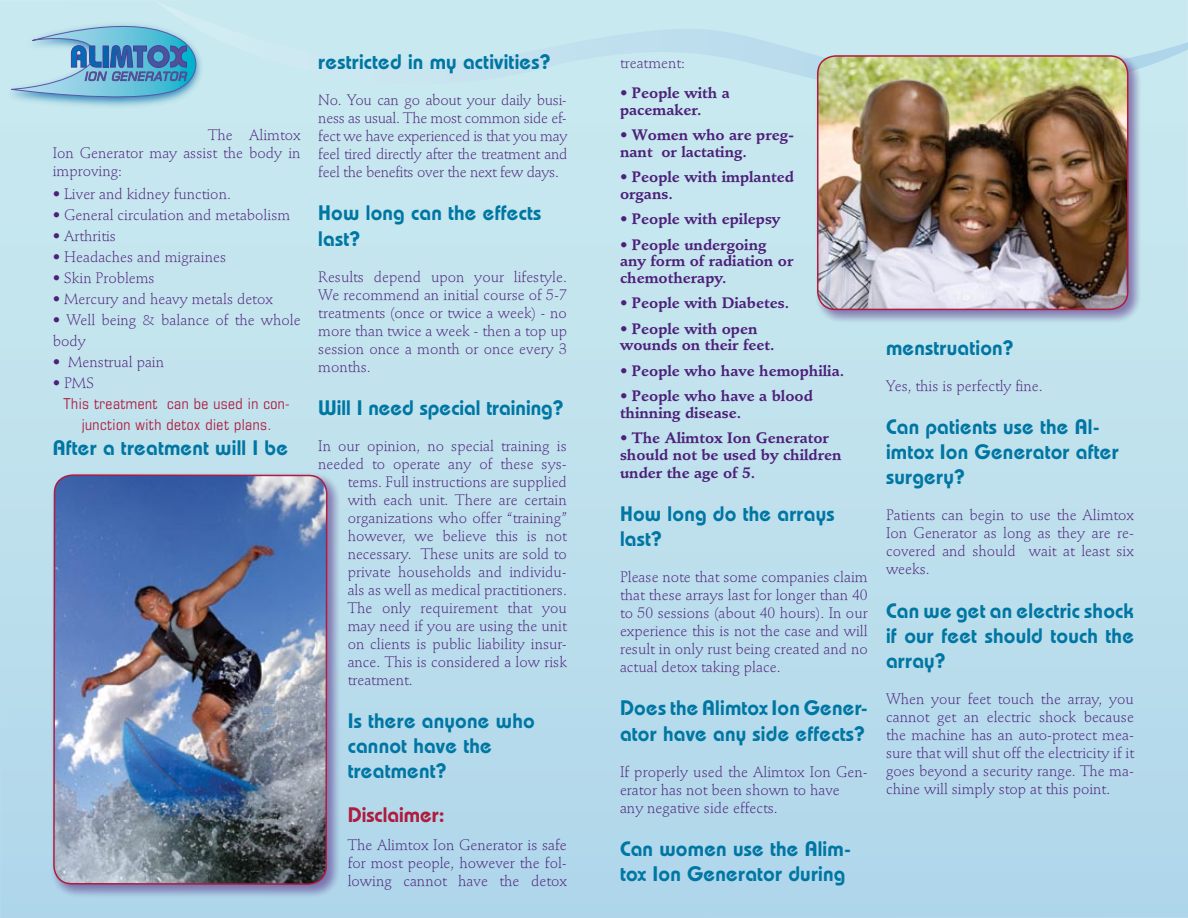
<style>
.page{position:relative;width:1188px;height:918px;background:#fff}
.page>*{position:absolute;margin:0;border:0;box-sizing:border-box;transform-origin:0 0}
.t1{font:600 21px/25.2px "Bauhaus";letter-spacing:.01em;color:#0076a3}
.t2{font:600 21px "Bauhaus";color:#ae1c3f}
.t3{font:300 15px/18px "Stempel Schneidler";color:#4d207a;text-align:justify}
.t4{font:700 15px/16.5px "Stempel Schneidler";color:#4d207a}
.t5{font:condensed 15px/21px "Eurostile";letter-spacing:.03em;color:#ae1c3f;text-align:center}
</style>
<div class="page">
<div style="left:0;top:0;width:1188px;height:918px;background:linear-gradient(to bottom,#ccebf0,#b1d7ea)"></div>
<svg style="left:154px;top:0;width:1034px;height:100px;background:#c7e7ee"></svg>
<img style="left:9px;top:20px;width:194px;height:88px">
<svg style="left:11px;top:20px;width:192px;height:85px;background:#86bcd7"></svg>
<div style="left:50px;top:471px;width:293px;height:429px;background:#4d207a;opacity:.55"></div>
<img style="left:52px;top:474px;width:276px;height:412px">
<div style="left:813px;top:52px;width:331px;height:273px;background:#4d207a;opacity:.55"></div>
<img style="left:818px;top:56px;width:310px;height:253px;border-radius:18px">
<div style="left:817px;top:55px;width:311px;height:255px;border:2px solid #ae1c3f;border-radius:18px"></div>
<p class="t3" style="left:53px;top:127px;width:249px;text-indent:155px">The Alimtox Ion Generator may assist the body in improving:</p>
<p class="t3" style="left:53px;top:185px;width:180px">• Liver and kidney function.</p>
<p class="t3" style="left:53px;top:206px;width:239px">• General circulation and metabolism</p>
<p class="t3" style="left:53px;top:227px;width:65px">• Arthritis</p>
<p class="t3" style="left:53px;top:248px;width:175px">• Headaches and migraines</p>
<p class="t3" style="left:53px;top:269px;width:103px">• Skin Problems</p>
<p class="t3" style="left:53px;top:290px;width:222px">• Mercury and heavy metals detox</p>
<p class="t3" style="left:53px;top:310px;width:249px;line-height:21px">• Well being &amp; balance of the whole body</p>
<p class="t3" style="left:53px;top:353px;width:113px">• Menstrual pain</p>
<p class="t3" style="left:53px;top:374px;width:43px">• PMS</p>
<p class="t5" style="left:64px;top:393px;width:228px">This treatment can be used in con&shy;junction with detox diet plans.</p>
<h1 class="t1" style="left:53px;top:435px;width:237px">After a treatment will I be</h1>
<h1 class="t1" style="left:318px;top:49px;width:234px">restricted in my activities?</h1>
<p class="t3" style="left:318px;top:91px;width:251px">No. You can go about your daily busi&shy;ness as usual. The most common side ef&shy;fect we have experienced is that you may feel tired directly after the treatment and feel the benefits over the next few days.</p>
<h1 class="t1" style="left:318px;top:200px;width:225px">How long can the effects last?</h1>
<p class="t3" style="left:318px;top:268px;width:250px">Results depend upon your lifestyle.<br>We recommend an initial course of 5-7 treatments (once or twice a week) - no more than twice a week - then a top up session once a month or once every 3 months.</p>
<h1 class="t1" style="left:318px;top:395px;width:247px">Will I need special training?</h1>
<p class="t3" style="left:318px;top:437px;width:250px">In our opinion, no special training is</p>
<p class="t3" style="left:318px;top:455px;width:250px">needed to operate any of these sys-</p>
<p class="t3" style="left:348px;top:473px;width:221px">tems. Full instructions are supplied</p>
<p class="t3" style="left:348px;top:491px;width:221px">with each unit. There are certain</p>
<p class="t3" style="left:348px;top:509px;width:221px">organizations who offer “training”</p>
<p class="t3" style="left:348px;top:527px;width:221px">however, we believe this is not</p>
<p class="t3" style="left:348px;top:545px;width:221px">necessary. These units are sold to</p>
<p class="t3" style="left:348px;top:563px;width:221px">private households and individu-</p>
<p class="t3" style="left:348px;top:581px;width:221px">als as well as medical practitioners.</p>
<p class="t3" style="left:348px;top:599px;width:221px">The only requirement that you</p>
<p class="t3" style="left:348px;top:617px;width:221px">may need if you are using the unit</p>
<p class="t3" style="left:348px;top:635px;width:221px">on clients is public liability insur-</p>
<p class="t3" style="left:348px;top:653px;width:221px">ance. This is considered a low risk</p>
<p class="t3" style="left:348px;top:671px;width:67px">treatment.</p>
<h1 class="t1" style="left:348px;top:708px;width:189px">Is there anyone who cannot have the treatment?</h1>
<h1 class="t2" style="left:348px;top:802px;width:98px">Disclaimer:</h1>
<p class="t3" style="left:348px;top:836px;width:221px">The Alimtox Ion Generator is safe for most people, however the fol&shy;lowing cannot have the detox</p>
<p class="t3" style="left:620px;top:54px;width:67px">treatment:</p>
<p class="t4" style="left:620px;top:85px;width:111px">• People with a pacemaker.</p>
<p class="t4" style="left:620px;top:127px;width:176px">• Women who are preg&shy;nant or lactating.</p>
<p class="t4" style="left:620px;top:169px;width:175px">• People with implanted organs.</p>
<p class="t4" style="left:620px;top:211px;width:162px">• People with epilepsy</p>
<p class="t4" style="left:620px;top:236px;width:175px">• People undergoing any form of radiation or chemotherapy.</p>
<p class="t4" style="left:620px;top:295px;width:171px">• People with Diabetes.</p>
<p class="t4" style="left:620px;top:320px;width:156px">• People with open wounds on their feet.</p>
<p class="t4" style="left:620px;top:362px;width:226px">• People who have hemophilia.</p>
<p class="t4" style="left:620px;top:388px;width:194px">• People who have a blood thinning disease.</p>
<p class="t4" style="left:620px;top:430px;width:223px">• The Alimtox Ion Generator should not be used by children</p>
<p class="t4" style="left:620px;top:464px;width:137px">under the age of 5.</p>
<h1 class="t1" style="left:620px;top:501px;width:216px">How long do the arrays last?</h1>
<p class="t3" style="left:620px;top:568px;width:249px">Please note that some companies claim that these arrays last for longer than 40 to 50 sessions (about 40 hours). In our experience this is not the case and will result in only rust being created and no actual detox taking place.</p>
<h1 class="t1" style="left:620px;top:695px;width:249px">Does the Alimtox Ion Gener&shy;ator have any side effects?</h1>
<p class="t3" style="left:620px;top:763px;width:249px;text-align:left">If properly used the Alimtox Ion Gen&shy;erator has not been shown to have<br>any negative side effects.</p>
<h1 class="t1" style="left:620px;top:836px;width:233px">Can women use the Alim&shy;tox Ion Generator during</h1>
<h1 class="t1" style="left:886px;top:335px;width:129px">menstruation?</h1>
<p class="t3" style="left:886px;top:377px;width:158px">Yes, this is perfectly fine.</p>
<h1 class="t1" style="left:886px;top:414px;width:234px">Can patients use the Al&shy;imtox Ion Generator after surgery?</h1>
<p class="t3" style="left:886px;top:507px;width:249px">Patients can begin to use the Alimtox Ion Generator as long as they are re&shy;covered and should wait at least six weeks.</p>
<h1 class="t1" style="left:886px;top:597px;width:250px;text-align:justify">Can we get an electric shock if our feet should touch the array?</h1>
<p class="t3" style="left:886px;top:690px;width:250px">When your feet touch the array, you cannot get an electric shock because the machine has an auto-protect mea&shy;sure that will shut off the electricity if it goes beyond a security range. The ma&shy;chine will simply stop at this point.</p>
</div>
